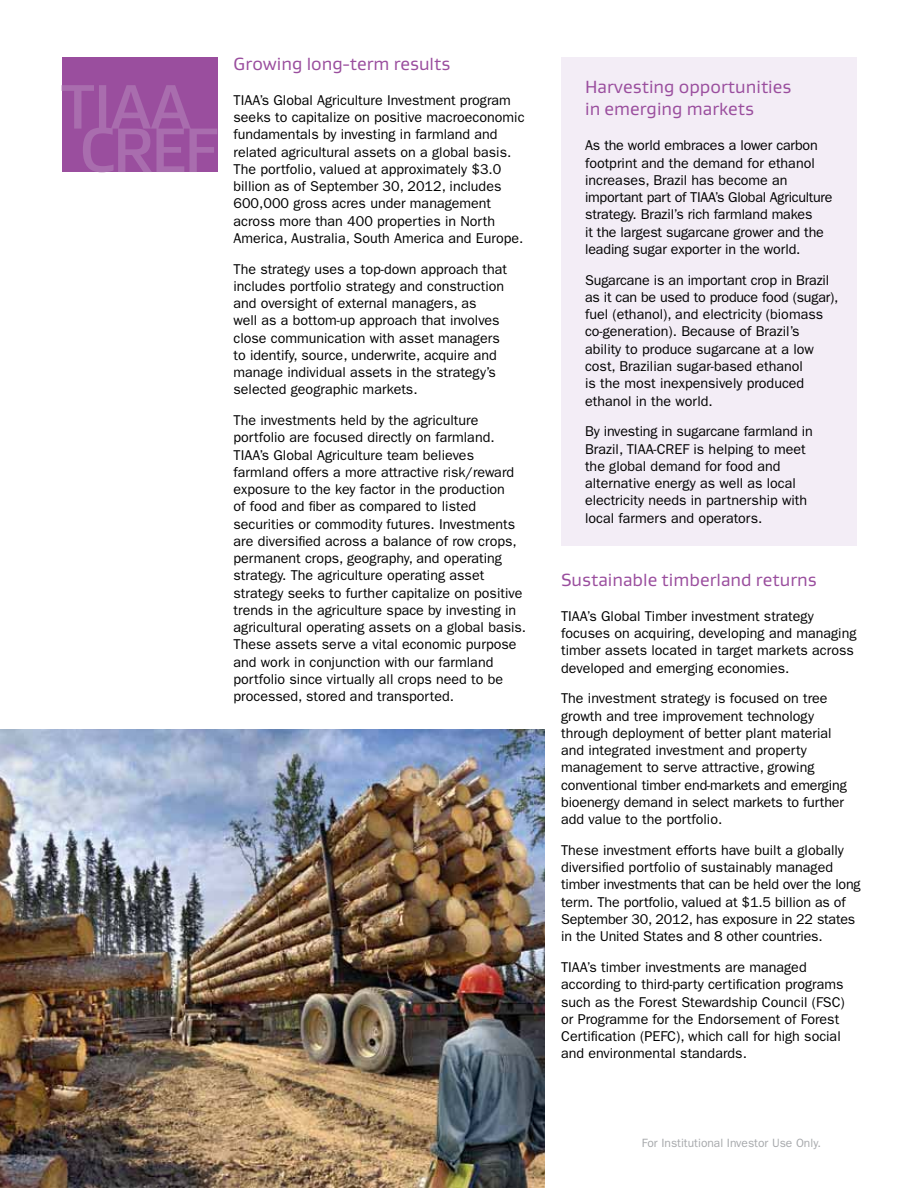
<style>
.page{position:relative;width:918px;height:1188px;background:#fff}
.page>*{position:absolute;margin:0;border:0;box-sizing:border-box;transform-origin:0 0}
.t1{font:18px/22.5px "Gustan";color:#9a4e9e}
.t2{font:14.25px/17.2px "ITC Franklin Gothic Std";color:#000}
.t3{font:12px "ITC Franklin Gothic Std";color:#a7a9ac}
</style>
<div class="page">
<div style="left:561px;top:57px;width:295px;height:489px;background:#f3edf6"></div>
<img style="left:0;top:729px;width:545px;height:459px">
<div style="left:62px;top:57px;width:155px;height:115px;background:#9a4e9e"></div>
<svg style="left:62px;top:85px;width:155px;height:87px"></svg>
<p class="t1" style="left:234px;top:54px;width:218px">Growing long-term results</p>
<p class="t2" style="left:234px;top:92px;width:292px">TIAA’s Global Agriculture Investment program seeks to capitalize on positive macroeconomic fundamentals by investing in farmland and related agricultural assets on a global basis.<br>The portfolio, valued at approximately $3.0 billion as of September 30, 2012, includes 600,000 gross acres under management across more than 400 properties in North America, Australia, South America and Europe.</p>
<p class="t2" style="left:234px;top:261px;width:275px">The strategy uses a top-down approach that includes portfolio strategy and construction and oversight of external managers, as<br>well as a bottom-up approach that involves close communication with asset managers to identify, source, underwrite, acquire and manage individual assets in the strategy’s selected geographic markets.</p>
<p class="t2" style="left:234px;top:413px;width:294px">The investments held by the agriculture portfolio are focused directly on farmland.<br>TIAA’s Global Agriculture team believes farmland offers a more attractive risk/reward exposure to the key factor in the production<br>of food and fiber as compared to listed securities or commodity futures. Investments are diversified across a balance of row crops, permanent crops, geography, and operating strategy. The agriculture operating asset strategy seeks to further capitalize on positive trends in the agriculture space by investing in agricultural operating assets on a global basis.<br>These assets serve a vital economic purpose and work in conjunction with our farmland portfolio since virtually all crops need to be processed, stored and transported.</p>
<p class="t1" style="left:585px;top:77px;width:208px">Harvesting opportunities in emerging markets</p>
<p class="t2" style="left:585px;top:138px;width:249px">As the world embraces a lower carbon footprint and the demand for ethanol increases, Brazil has become an important part of TIAA’s Global Agriculture strategy. Brazil’s rich farmland makes<br>it the largest sugarcane grower and the leading sugar exporter in the world.</p>
<p class="t2" style="left:585px;top:272px;width:255px">Sugarcane is an important crop in Brazil as it can be used to produce food (sugar), fuel (ethanol), and electricity (biomass co-generation). Because of Brazil’s ability to produce sugarcane at a low cost, Brazilian sugar-based ethanol<br>is the most inexpensively produced ethanol in the world.</p>
<p class="t2" style="left:585px;top:424px;width:229px">By investing in sugarcane farmland in Brazil, TIAA-CREF is helping to meet the global demand for food and alternative energy as well as local electricity needs in partnership with local farmers and operators.</p>
<p class="t1" style="left:561px;top:570px;width:257px">Sustainable timberland returns</p>
<p class="t2" style="left:561px;top:608px;width:297px">TIAA’s Global Timber investment strategy focuses on acquiring, developing and managing timber assets located in target markets across developed and emerging economies.</p>
<p class="t2" style="left:561px;top:691px;width:287px">The investment strategy is focused on tree growth and tree improvement technology through deployment of better plant material and integrated investment and property management to serve attractive, growing conventional timber end-markets and emerging bioenergy demand in select markets to further add value to the portfolio.</p>
<p class="t2" style="left:561px;top:842px;width:301px">These investment efforts have built a globally diversified portfolio of sustainably managed timber investments that can be held over the long term. The portfolio, valued at $1.5 billion as of September 30, 2012, has exposure in 22 states in the United States and 8 other countries.</p>
<p class="t2" style="left:561px;top:960px;width:285px">TIAA’s timber investments are managed according to third-party certification programs such as the Forest Stewardship Council (FSC) or Programme for the Endorsement of Forest Certification (PEFC), which call for high social and environmental standards.</p>
<p class="t3" style="left:642px;top:1138px;width:180px">For Institutional Investor Use Only.</p>
</div>
